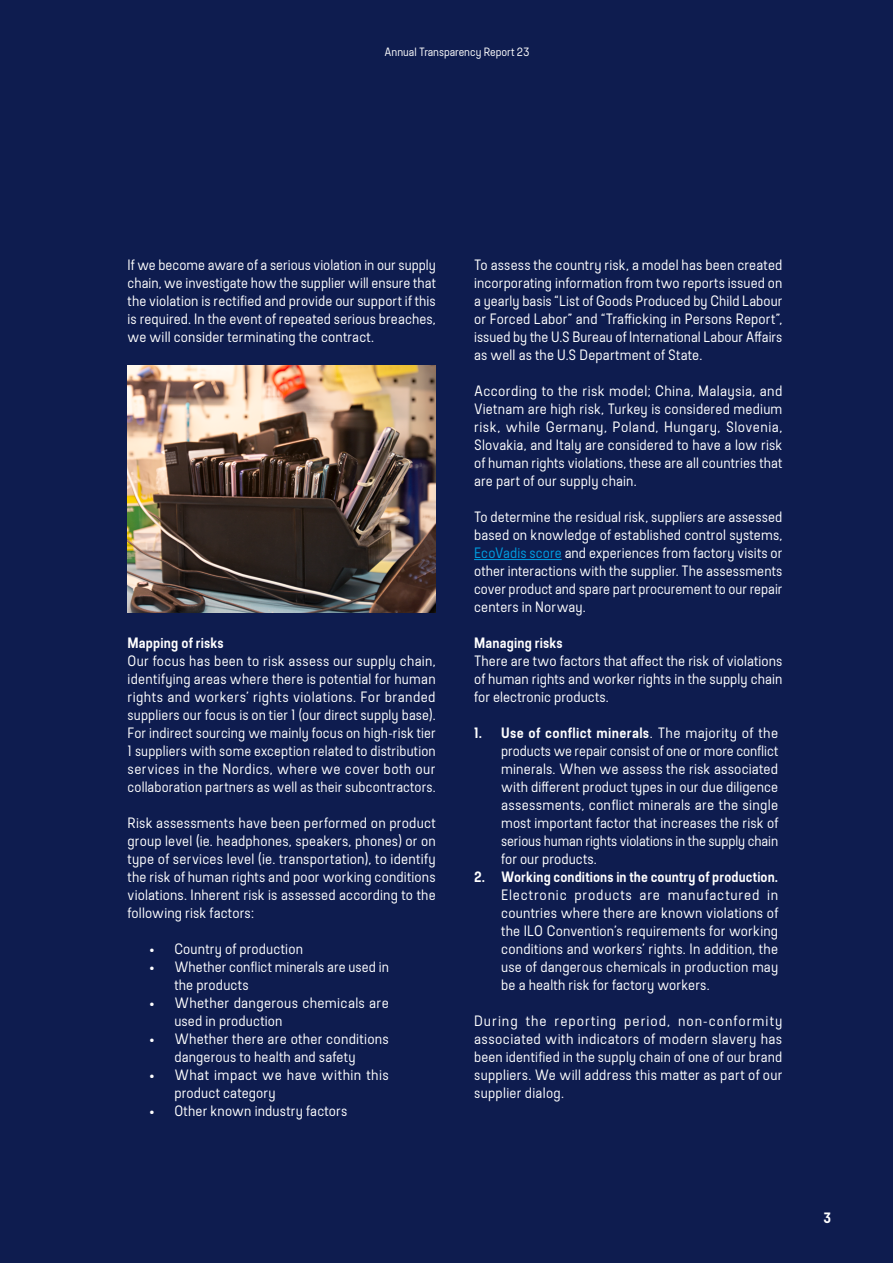
<style>
.page{position:relative;width:893px;height:1263px;background:#0e1c4f}
.page>*{position:absolute;margin:0;border:0;box-sizing:border-box;transform-origin:0 0}
.t1{font:15px/18px "Elkjop A Int Bodytext";letter-spacing:.01em;color:#fff;text-align:justify}
.t2{font:600 15px "Elkjop A Int Bodytext";letter-spacing:.01em;color:#fff}
.t3{font:12px "Elkjop Bodytext";color:#fff}
.s1{color:#009fe3}
.s2{font-weight:600}
</style>
<div class="page">
<hr style="left:474px;top:559px;width:88px;height:1px;background:#009fe3">
<img style="left:127px;top:366px;width:309px;height:246px">
<p class="t3" style="left:385px;top:45px;width:147px">Annual Transparency Report 23</p>
<p class="t1" style="left:128px;top:256px;width:310px">If we become aware of a serious violation in our supply chain, we investigate how the supplier will ensure that the violation is rectified and provide our support if this is required. In the event of repeated serious breaches, we will consider terminating the contract.</p>
<p class="t2" style="left:128px;top:634px;width:98px">Mapping of risks</p>
<p class="t1" style="left:128px;top:652px;width:310px">Our focus has been to risk assess our supply chain, identifying areas where there is potential for human rights and workers’ rights violations. For branded suppliers our focus is on tier 1 (our direct supply base).<br>For indirect sourcing we mainly focus on high-risk tier 1 suppliers with some exception related to distribution services in the Nordics, where we cover both our collaboration partners as well as their subcontractors.</p>
<p class="t1" style="left:128px;top:814px;width:310px">Risk assessments have been performed on product group level (ie. headphones, speakers, phones) or on type of services level (ie. transportation), to identify the risk of human rights and poor working conditions violations. Inherent risk is assessed according to the following risk factors:</p>
<p class="t1" style="left:149px;top:940px;width:156px">• Country of production</p>
<p class="t1" style="left:174px;top:958px;width:216px;text-indent:-26px">• Whether conflict minerals are used in the products</p>
<p class="t1" style="left:174px;top:994px;width:216px;text-indent:-26px">• Whether dangerous chemicals are used in production</p>
<p class="t1" style="left:149px;top:1030px;width:241px;text-align:center">• Whether there are other conditions dangerous to health and safety</p>
<p class="t1" style="left:174px;top:1066px;width:216px;text-indent:-26px">• What impact we have within this product category</p>
<p class="t1" style="left:149px;top:1102px;width:200px">• Other known industry factors</p>
<p class="t1" style="left:474px;top:256px;width:310px">To assess the country risk, a model has been created incorporating information from two reports issued on a yearly basis “List of Goods Produced by Child Labour or Forced Labor” and “Trafficking in Persons Report”, issued by the U.S Bureau of International Labour Affairs as well as the U.S Department of State.</p>
<p class="t1" style="left:474px;top:382px;width:310px">According to the risk model; China, Malaysia, and Vietnam are high risk, Turkey is considered medium risk, while Germany, Poland, Hungary, Slovenia, Slovakia, and Italy are considered to have a low risk of human rights violations, these are all countries that are part of our supply chain.</p>
<p class="t1" style="left:474px;top:508px;width:310px">To determine the residual risk, suppliers are assessed based on knowledge of established control systems, <span class="s1">EcoVadis score</span> and experiences from factory visits or other interactions with the supplier. The assessments cover product and spare part procurement to our repair centers in Norway.</p>
<p class="t2" style="left:474px;top:634px;width:90px">Managing risks</p>
<p class="t1" style="left:474px;top:652px;width:310px">There are two factors that affect the risk of violations of human rights and worker rights in the supply chain for electronic products.</p>
<p class="t1" style="left:501px;top:724px;width:279px;text-indent:-27px"><span class="s2">1. Use of conflict minerals</span>. The majority of the products we repair consist of one or more conflict minerals. When we assess the risk associated with different product types in our due diligence assessments, conflict minerals are the single most important factor that increases the risk of serious human rights violations in the supply chain for our products.</p>
<p class="t2" style="left:474px;top:868px;width:306px">2. Working conditions in the country of production.</p>
<p class="t1" style="left:501px;top:886px;width:279px">Electronic products are manufactured in countries where there are known violations of the ILO Convention’s requirements for working conditions and workers’ rights. In addition, the use of dangerous chemicals in production may be a health risk for factory workers.</p>
<p class="t1" style="left:474px;top:1012px;width:310px">During the reporting period, non-conformity associated with indicators of modern slavery has been identified in the supply chain of one of our brand suppliers. We will address this matter as part of our supplier dialog.</p>
<p class="t2" style="left:824px;top:1209px;width:9px">3</p>
</div>
